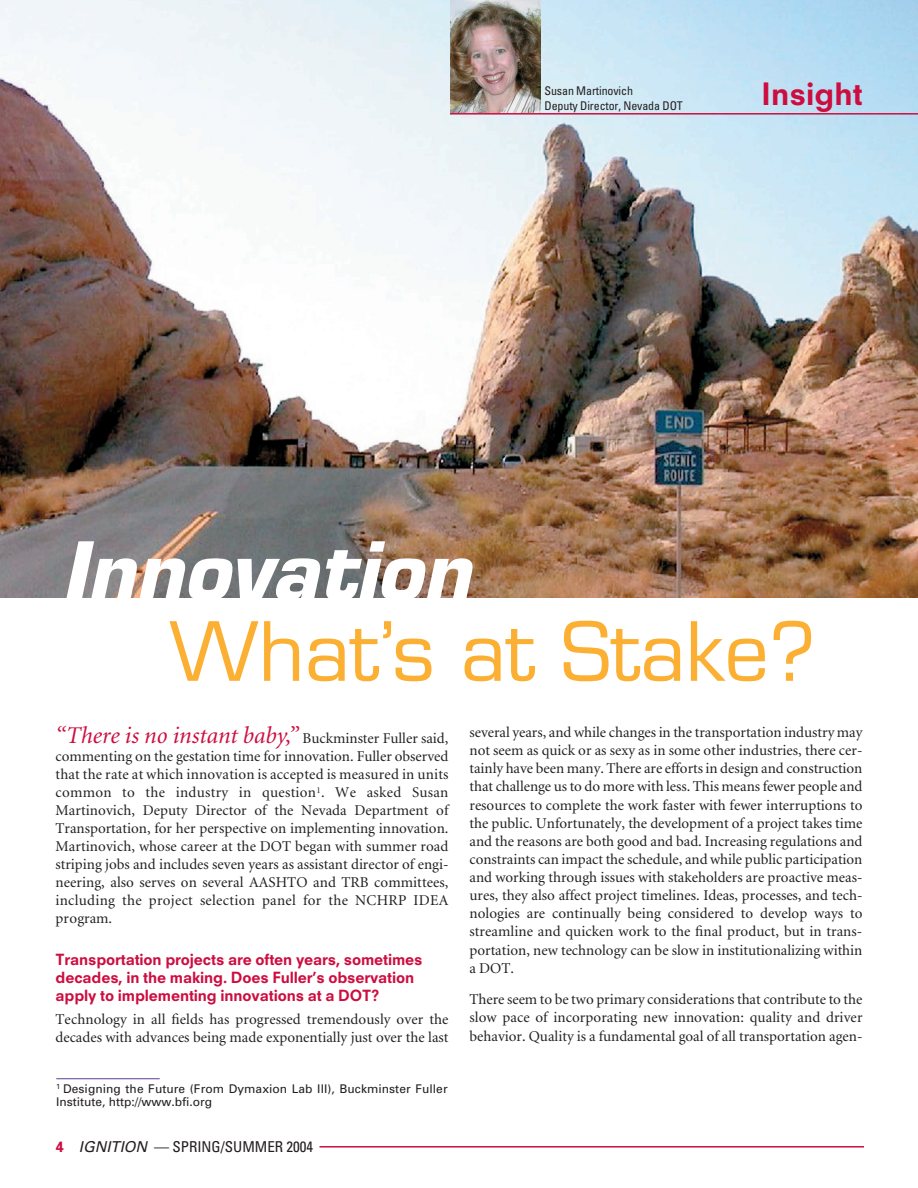
<style>
.page{position:relative;width:918px;height:1188px;background:#fff}
.page>*{position:absolute;margin:0;border:0;box-sizing:border-box;transform-origin:0 0}
.t1{font:79.5px "Eurostile";color:#fbb033}
.t2{font:italic 700 78px "Eurostile";color:#fff}
.t3{font:800 30px "Neuzeit S";color:#cd0d40}
.t4{font:italic 24px "Minion";color:#cd0d40}
.t5{font:15px/18.1px "Minion";color:#231f20;text-align:justify}
.t6{font:800 15px/18px "Neuzeit S";letter-spacing:-.01em;color:#cd0d40}
.t7{font:condensed 15px "Univers";color:#231f20}
.t8{font:12px/13.5px "Univers";letter-spacing:.005em;color:#231f20}
.t9{font:condensed 12px/15px "Univers";letter-spacing:-.01em;color:#231f20}
.s1{font-style:normal;font-size:15px;color:#231f20}
.s2{font-weight:700;font-stretch:normal;color:#cd0d40}
.s3{font-style:italic;font-stretch:normal}
</style>
<div class="page">
<img style="left:0;top:0;width:918px;height:597px">
<hr style="left:320px;top:1146px;width:544px;height:2px;background:#cd0d40">
<hr style="left:450px;top:113px;width:468px;height:2px;background:#cd0d40">
<hr style="left:56px;top:1078px;width:104px;height:1px;background:#593e99">
<img style="left:450px;top:0;width:90px;height:113px">
<p class="t9" style="left:545px;top:84px;width:140px">Susan Martinovich<br>Deputy Director, Nevada DOT</p>
<h3 class="t3" style="left:761px;top:82px;width:103px">Insight</h3>
<h2 class="t2" style="left:61px;top:541px;width:411px">Innovation</h2>
<h1 class="t1" style="left:169px;top:621px;width:648px">What’s at Stake?</h1>
<h3 class="t4" style="left:56px;top:726px;width:394px">“There is no instant baby,” <span class="s1">Buckminster Fuller said,</span></h3>
<p class="t5" style="left:56px;top:749px;width:395px">commenting on the gestation time for innovation. Fuller observed that the rate at which innovation is accepted is measured in units common to the industry in question<sup>1</sup>. We asked Susan Martinovich, Deputy Director of the Nevada Department of Transportation, for her perspective on implementing innovation.<br>Martinovich, whose career at the DOT began with summer road striping jobs and includes seven years as assistant director of engi&shy;neering, also serves on several AASHTO and TRB committees, including the project selection panel for the NCHRP IDEA program.</p>
<p class="t6" style="left:56px;top:952px;width:369px">Transportation projects are often years, sometimes decades, in the making. Does Fuller’s observation apply to implementing innovations at a DOT?</p>
<p class="t5" style="left:56px;top:1011px;width:395px">Technology in all fields has progressed tremendously over the decades with advances being made exponentially just over the last</p>
<p class="t8" style="left:56px;top:1083px;width:393px"><sup>1</sup> Designing the Future (From Dymaxion Lab III), Buckminster Fuller<br>Institute, http://www.bfi.org</p>
<p class="t7" style="left:56px;top:1141px;width:259px"><span class="s2">4</span> <span class="s3">IGNITION</span> — SPRING/SUMMER 2004</p>
<p class="t5" style="left:470px;top:724px;width:395px">several years, and while changes in the transportation industry may not seem as quick or as sexy as in some other industries, there cer&shy;tainly have been many. There are efforts in design and construction that challenge us to do more with less. This means fewer people and resources to complete the work faster with fewer interruptions to the public. Unfortunately, the development of a project takes time and the reasons are both good and bad. Increasing regulations and constraints can impact the schedule, and while public participation and working through issues with stakeholders are proactive meas&shy;ures, they also affect project timelines. Ideas, processes, and tech&shy;nologies are continually being considered to develop ways to streamline and quicken work to the final product, but in trans&shy;portation, new technology can be slow in institutionalizing within a DOT.</p>
<p class="t5" style="left:470px;top:992px;width:395px">There seem to be two primary considerations that contribute to the slow pace of incorporating new innovation: quality and driver behavior. Quality is a fundamental goal of all transportation agen-</p>
</div>
